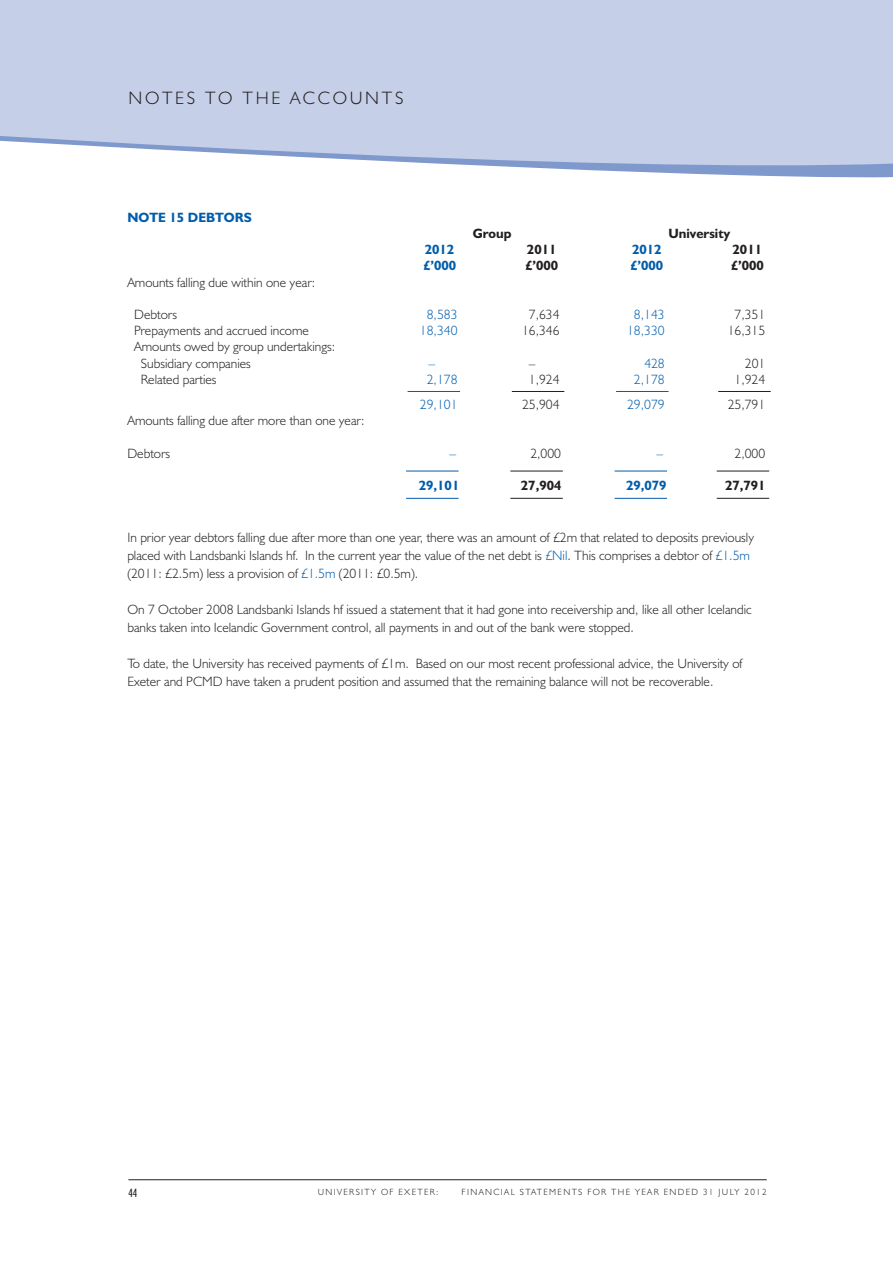
<style>
.page{position:relative;width:893px;height:1268px;background:#fff}
.page>*{position:absolute;margin:0;border:0;box-sizing:border-box;transform-origin:0 0}
.t1{font:300 18px "Humanist 521 BT";letter-spacing:.15em;color:#231f20}
.t2{font:300 13.5px/18px "Humanist 521 BT";color:#231f20}
.t3{font:300 13.5px "Humanist 521 BT";color:#015dab}
.t4{font:700 13.5px "Humanist 521 BT";color:#231f20}
.t5{font:700 13.5px "Humanist 521 BT";color:#015dab}
.t6{font:condensed 12px "Humanist 521 BT";color:#231f20}
.t7{font:300 9px "Humanist 521 BT";letter-spacing:.15em;color:#231f20}
.s1{color:#015dab}
</style>
<div class="page">
<div style="left:0;top:0;width:892px;height:135px;background:#c6cfe8"></div>
<hr style="left:128px;top:1179px;width:638px;height:1px;background:#231f20">
<svg style="left:0;top:135px;width:892px;height:43px"></svg>
<hr style="left:716px;top:470px;width:53px;height:1px;background:#231f20">
<hr style="left:716px;top:498px;width:53px;height:1px;background:#231f20">
<hr style="left:510px;top:470px;width:52px;height:1px;background:#231f20">
<hr style="left:510px;top:498px;width:52px;height:1px;background:#231f20">
<hr style="left:614px;top:470px;width:53px;height:1px;background:#015dab">
<hr style="left:614px;top:498px;width:53px;height:1px;background:#015dab">
<hr style="left:406px;top:470px;width:52px;height:1px;background:#015dab">
<hr style="left:406px;top:498px;width:52px;height:1px;background:#015dab">
<hr style="left:718px;top:391px;width:52px;height:1px;background:#231f20">
<hr style="left:511px;top:391px;width:53px;height:1px;background:#231f20">
<hr style="left:616px;top:391px;width:52px;height:1px;background:#015dab">
<hr style="left:407px;top:391px;width:53px;height:1px;background:#015dab">
<h1 class="t1" style="left:128px;top:87px;width:276px">NOTES TO THE ACCOUNTS</h1>
<p class="t5" style="left:127px;top:209px;width:126px">NOTE 15 DEBTORS</p>
<p class="t4" style="left:472px;top:225px;width:40px">group</p>
<p class="t4" style="left:668px;top:225px;width:63px">University</p>
<p class="t5" style="left:425px;top:241px;width:31px">2012</p>
<p class="t4" style="left:527px;top:241px;width:31px">2011</p>
<p class="t5" style="left:632px;top:241px;width:31px">2012</p>
<p class="t4" style="left:732px;top:241px;width:31px">2011</p>
<p class="t5" style="left:423px;top:257px;width:35px">£’000</p>
<p class="t4" style="left:525px;top:257px;width:35px">£’000</p>
<p class="t5" style="left:630px;top:257px;width:35px">£’000</p>
<p class="t4" style="left:730px;top:257px;width:35px">£’000</p>
<p class="t2" style="left:127px;top:272px;width:189px">Amounts falling due within one year:</p>
<p class="t2" style="left:134px;top:305px;width:44px">Debtors</p>
<p class="t3" style="left:426px;top:306px;width:32px">8,583</p>
<p class="t2" style="left:528px;top:305px;width:32px">7,634</p>
<p class="t3" style="left:633px;top:306px;width:32px">8,143</p>
<p class="t2" style="left:734px;top:305px;width:32px">7,351</p>
<p class="t2" style="left:134px;top:321px;width:176px">Prepayments and accrued income</p>
<p class="t3" style="left:420px;top:322px;width:39px">18,340</p>
<p class="t2" style="left:522px;top:321px;width:39px">16,346</p>
<p class="t3" style="left:627px;top:322px;width:39px">18,330</p>
<p class="t2" style="left:727px;top:321px;width:39px">16,315</p>
<p class="t2" style="left:141px;top:338px;width:195px;line-height:16.2px;text-indent:-7px">Amounts owed by group undertakings:<br>Subsidiary companies</p>
<p class="t3" style="left:428px;top:354px;width:8px">–</p>
<p class="t2" style="left:529px;top:353px;width:8px">–</p>
<p class="t3" style="left:644px;top:354px;width:22px">428</p>
<p class="t2" style="left:744px;top:353px;width:22px">201</p>
<p class="t2" style="left:141px;top:370px;width:77px">Related parties</p>
<p class="t3" style="left:426px;top:371px;width:32px">2,178</p>
<p class="t2" style="left:528px;top:370px;width:32px">1,924</p>
<p class="t3" style="left:633px;top:371px;width:32px">2,178</p>
<p class="t2" style="left:734px;top:370px;width:32px">1,924</p>
<p class="t3" style="left:420px;top:396px;width:39px">29,101</p>
<p class="t2" style="left:522px;top:395px;width:39px">25,904</p>
<p class="t3" style="left:627px;top:396px;width:39px">29,079</p>
<p class="t2" style="left:727px;top:395px;width:39px">25,791</p>
<p class="t2" style="left:127px;top:411px;width:238px">Amounts falling due after more than one year:</p>
<p class="t2" style="left:127px;top:444px;width:44px">Debtors</p>
<p class="t3" style="left:449px;top:444px;width:8px">–</p>
<p class="t2" style="left:530px;top:444px;width:32px">2,000</p>
<p class="t3" style="left:656px;top:444px;width:8px">–</p>
<p class="t2" style="left:734px;top:444px;width:32px">2,000</p>
<p class="t5" style="left:419px;top:477px;width:42px">29,101</p>
<p class="t4" style="left:521px;top:477px;width:42px">27,904</p>
<p class="t5" style="left:626px;top:477px;width:42px">29,079</p>
<p class="t4" style="left:725px;top:477px;width:42px">27,791</p>
<p class="t2" style="left:127px;top:528px;width:628px">In prior year debtors falling due after more than one year, there was an amount of £2m that related to deposits previously placed with Landsbanki Islands hf. In the current year the value of the net debt is <span class="s1">£Nil</span>. This comprises a debtor of <span class="s1">£1.5m </span>(2011: £2.5m) less a provision of <span class="s1">£1.5m</span> (2011: £0.5m).</p>
<p class="t2" style="left:127px;top:600px;width:625px">On 7 October 2008 Landsbanki Islands hf issued a statement that it had gone into receivership and, like all other Icelandic banks taken into Icelandic Government control, all payments in and out of the bank were stopped.</p>
<p class="t2" style="left:127px;top:654px;width:616px">To date, the University has received payments of £1m. Based on our most recent professional advice, the University of<br>Exeter and PCMD have taken a prudent position and assumed that the remaining balance will not be recoverable.</p>
<p class="t6" style="left:128px;top:1186px;width:10px">44</p>
<p class="t7" style="left:318px;top:1186px;width:122px">UNIVERSITY OF EXETER:</p>
<p class="t7" style="left:461px;top:1186px;width:306px">FINANCIAL STATEMENTS FOR THE YEAR ENDED 31 JULY 2012</p>
</div>
